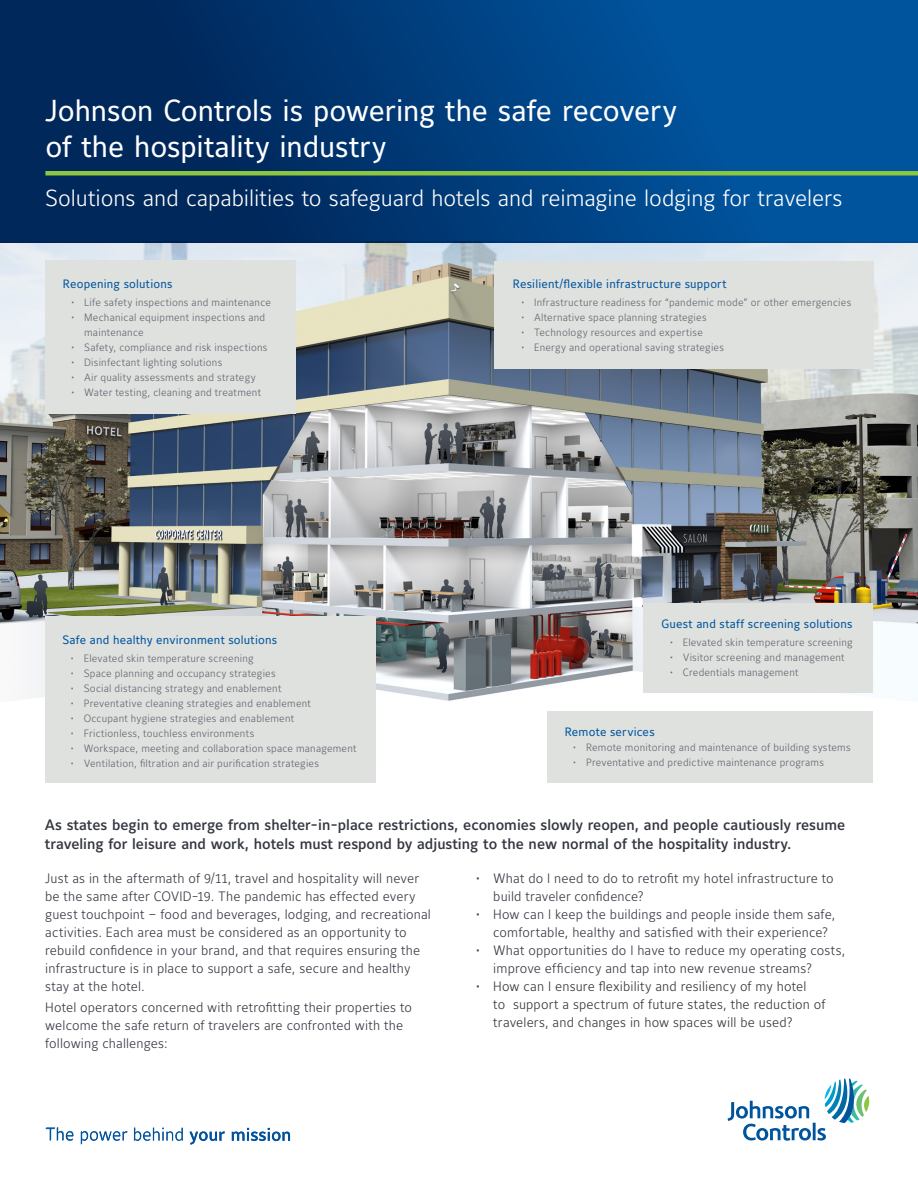
<style>
.page{position:relative;width:918px;height:1188px;background:#fff}
.page>*{position:absolute;margin:0;border:0;box-sizing:border-box;transform-origin:0 0}
.t1{font:30px/36px "Maurea Jci Lf ML";letter-spacing:-.005em;color:#fff}
.t2{font:300 22.95px "Maurea Jci Lf ML";letter-spacing:-.005em;color:#fff}
.t3{font:500 15px/19.5px "Maurea Jci Lf ML";color:#343741}
.t4{font:300 13.5px/18px "Maurea Jci Lf ML";letter-spacing:.01em;color:#343741}
.t5{font:300 13.5px/18px "Maurea Jci Lf ML";letter-spacing:.01em;color:#333334}
.t6{font:12px "Maurea Jci Lf ML";letter-spacing:.015em;color:#00549e}
.t7{font:300 10.5px/15px "Maurea Jci Lf ML";letter-spacing:.02em;color:#5f636a}
</style>
<div class="page">
<img style="left:0;top:243px;width:918px;height:538px">
<div style="left:494px;top:261px;width:379px;height:108px;background:#dfe1df"></div>
<div style="left:0;top:0;width:918px;height:243px;background:linear-gradient(to right,#002050,#005ba9)"></div>
<div style="left:644px;top:603px;width:229px;height:90px;background:#dfe1df"></div>
<div style="left:548px;top:711px;width:325px;height:72px;background:#dfe1df"></div>
<div style="left:45px;top:260px;width:251px;height:154px;background:#dfe1df"></div>
<div style="left:45px;top:617px;width:331px;height:166px;background:#dfe1df"></div>
<div style="left:45px;top:171px;width:873px;height:5px;background:#8dc63f"></div>
<svg style="left:728px;top:1079px;width:141px;height:62px"></svg>
<svg style="left:46px;top:1127px;width:244px;height:18px"></svg>
<h1 class="t1" style="left:45px;top:93px;width:633px">Johnson Controls is powering the safe recovery of the hospitality industry</h1>
<h2 class="t2" style="left:45px;top:184px;width:799px">Solutions and capabilities to safeguard hotels and reimagine lodging for travelers</h2>
<p class="t6" style="left:63px;top:276px;width:111px">Reopening solutions</p>
<p class="t7" style="left:71px;top:294px;width:201px">• Life safety inspections and maintenance</p>
<p class="t7" style="left:84px;top:309px;width:183px;text-indent:-13px">• Mechanical equipment inspections and maintenance</p>
<p class="t7" style="left:71px;top:339px;width:198px">• Safety, compliance and risk inspections</p>
<p class="t7" style="left:71px;top:354px;width:152px">• Disinfectant lighting solutions</p>
<p class="t7" style="left:71px;top:369px;width:186px">• Air quality assessments and strategy</p>
<p class="t7" style="left:71px;top:384px;width:191px">• Water testing, cleaning and treatment</p>
<p class="t6" style="left:62px;top:632px;width:216px">Safe and healthy environment solutions</p>
<p class="t7" style="left:71px;top:650px;width:184px">• Elevated skin temperature screening</p>
<p class="t7" style="left:71px;top:665px;width:206px">• Space planning and occupancy strategies</p>
<p class="t7" style="left:71px;top:680px;width:212px">• Social distancing strategy and enablement</p>
<p class="t7" style="left:71px;top:695px;width:242px">• Preventative cleaning strategies and enablement</p>
<p class="t7" style="left:71px;top:710px;width:225px">• Occupant hygiene strategies and enablement</p>
<p class="t7" style="left:71px;top:725px;width:185px">• Frictionless, touchless environments</p>
<p class="t7" style="left:71px;top:740px;width:287px">• Workspace, meeting and collaboration space management</p>
<p class="t7" style="left:71px;top:755px;width:250px">• Ventilation, filtration and air purification strategies</p>
<p class="t6" style="left:513px;top:277px;width:215px">Resilient/flexible infrastructure support</p>
<p class="t7" style="left:521px;top:295px;width:331px">• Infrastructure readiness for “pandemic mode” or other emergencies</p>
<p class="t7" style="left:521px;top:310px;width:187px">• Alternative space planning strategies</p>
<p class="t7" style="left:521px;top:325px;width:183px">• Technology resources and expertise</p>
<p class="t7" style="left:521px;top:340px;width:204px">• Energy and operational saving strategies</p>
<p class="t6" style="left:661px;top:617px;width:193px">Guest and staff screening solutions</p>
<p class="t7" style="left:670px;top:635px;width:184px">• Elevated skin temperature screening</p>
<p class="t7" style="left:670px;top:650px;width:176px">• Visitor screening and management</p>
<p class="t7" style="left:670px;top:665px;width:130px">• Credentials management</p>
<p class="t6" style="left:565px;top:725px;width:91px">Remote services</p>
<p class="t7" style="left:573px;top:740px;width:279px">• Remote monitoring and maintenance of building systems</p>
<p class="t7" style="left:573px;top:755px;width:252px">• Preventative and predictive maintenance programs</p>
<h3 class="t3" style="left:45px;top:815px;width:802px">As states begin to emerge from shelter-in-place restrictions, economies slowly reopen, and people cautiously resume traveling for leisure and work, hotels must respond by adjusting to the new normal of the hospitality industry.</h3>
<p class="t4" style="left:45px;top:869px;width:387px">Just as in the aftermath of 9/11, travel and hospitality will never be the same after COVID-19. The pandemic has effected every guest touchpoint – food and beverages, lodging, and recreational activities. Each area must be considered as an opportunity to rebuild confidence in your brand, and that requires ensuring the infrastructure is in place to support a safe, secure and healthy stay at the hotel.</p>
<p class="t4" style="left:45px;top:998px;width:368px">Hotel operators concerned with retrofitting their properties to welcome the safe return of travelers are confronted with the following challenges:</p>
<p class="t4" style="left:493px;top:869px;width:342px;text-indent:-17px">• What do I need to do to retrofit my hotel infrastructure to build traveler confidence?</p>
<p class="t4" style="left:493px;top:905px;width:344px;text-indent:-17px">• How can I keep the buildings and people inside them safe, comfortable, healthy and satisfied with their experience?</p>
<p class="t4" style="left:493px;top:941px;width:354px;text-indent:-17px">• What opportunities do I have to reduce my operating costs, improve efficiency and tap into new revenue streams?</p>
<p class="t5" style="left:493px;top:977px;width:334px;text-indent:-17px">• How can I ensure flexibility and resiliency of my hotel<br>to support a spectrum of future states, the reduction of travelers, and changes in how spaces will be used?</p>
</div>
